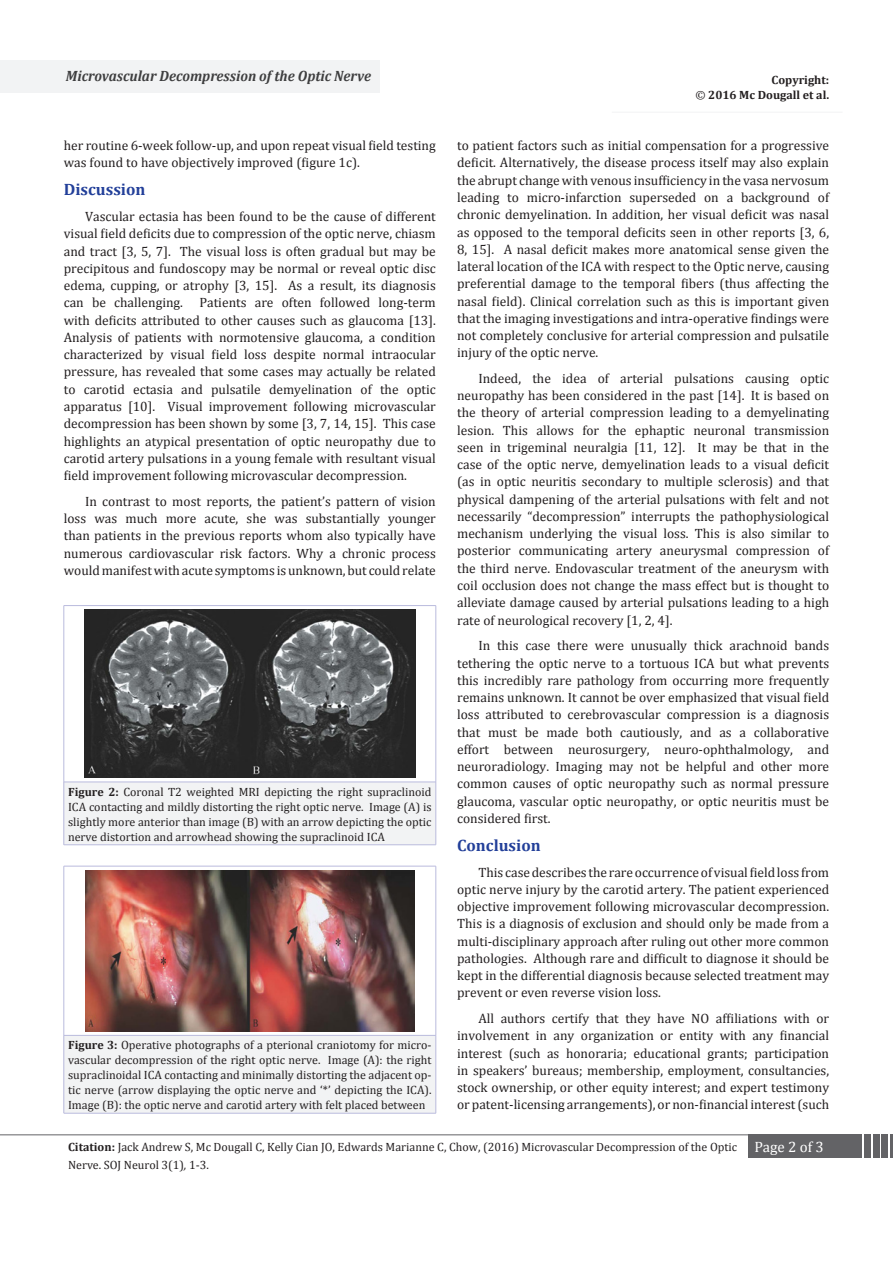
<style>
.page{position:relative;width:893px;height:1263px;background:#fff}
.page>*{position:absolute;margin:0;border:0;box-sizing:border-box;transform-origin:0 0}
.t1{font:700 16.5px "Cambria";color:#223f99}
.t2{font:italic 700 15px "Cambria";color:#3e3e3f;scale:.94 1}
.t3{font:15px "Cambria";color:#fff}
.t4{font:13.5px/17.2px "Cambria";color:#231f20;text-align:justify}
.t5{font:12px/15px "Cambria";color:#231f20;text-align:justify}
.t6{font:700 12px/15px "Cambria";color:#231f20;text-align:right}
.s1{font-weight:400}
.s2{font-weight:700}
.s3{font-style:italic}
</style>
<div class="page">
<hr style="left:0;top:1134px;width:749px;height:1px;background:#636366">
<div style="left:748px;top:1134px;width:114px;height:24px;background:#636366"></div>
<div style="left:864px;top:1134px;width:7px;height:24px;background:#636366"></div>
<div style="left:873px;top:1134px;width:6px;height:24px;background:#636366"></div>
<div style="left:881px;top:1134px;width:7px;height:24px;background:#636366"></div>
<hr style="left:890px;top:1134px;width:3px;height:24px;background:#636366">
<div style="left:0;top:60px;width:380px;height:33px;background:#f2f3f4"></div>
<hr style="left:612px;top:112px;width:230px;height:1px;background:#f2f3f4">
<div style="left:64px;top:782px;width:372px;height:63px;background:#f2f3f4"></div>
<hr style="left:64px;top:605px;width:372px;height:1px;background:#babbdd">
<hr style="left:64px;top:606px;width:1px;height:176px;background:#babbdd">
<hr style="left:436px;top:606px;width:1px;height:176px;background:#babbdd">
<hr style="left:64px;top:782px;width:372px;height:1px;background:#babbdd">
<hr style="left:64px;top:782px;width:1px;height:63px;background:#babbdd">
<hr style="left:436px;top:782px;width:1px;height:63px;background:#babbdd">
<hr style="left:64px;top:844px;width:372px;height:1px;background:#babbdd">
<img style="left:84px;top:610px;width:331px;height:168px">
<div style="left:64px;top:1035px;width:372px;height:78px;background:#f2f3f4"></div>
<hr style="left:64px;top:866px;width:372px;height:1px;background:#babbdd">
<hr style="left:64px;top:866px;width:1px;height:169px;background:#babbdd">
<hr style="left:436px;top:866px;width:1px;height:169px;background:#babbdd">
<hr style="left:64px;top:1035px;width:372px;height:1px;background:#babbdd">
<hr style="left:64px;top:1035px;width:1px;height:78px;background:#babbdd">
<hr style="left:436px;top:1035px;width:1px;height:78px;background:#babbdd">
<hr style="left:64px;top:1113px;width:372px;height:1px;background:#babbdd">
<img style="left:85px;top:870px;width:329px;height:161px">
<p class="t2" style="left:66px;top:65px;width:326px">Microvascular Decompression of the Optic Nerve</p>
<p class="t6" style="left:695px;top:72px;width:135px">Copyright:<br><span class="s1">©</span> 2016 Mc Dougall et al.</p>
<p class="t4" style="left:64px;top:137px;width:374px">her routine 6-week follow-up, and upon repeat visual field testing was found to have objectively improved (figure 1c).</p>
<p class="t1" style="left:64px;top:178px;width:83px">Discussion</p>
<p class="t4" style="left:64px;top:208px;width:374px;text-indent:21px">Vascular ectasia has been found to be the cause of different visual field deficits due to compression of the optic nerve, chiasm and tract [3, 5, 7]. The visual loss is often gradual but may be precipitous and fundoscopy may be normal or reveal optic disc edema, cupping, or atrophy [3, 15]. As a result, its diagnosis can be challenging. Patients are often followed long-term with deficits attributed to other causes such as glaucoma [13].<br>Analysis of patients with normotensive glaucoma, a condition characterized by visual field loss despite normal intraocular pressure, has revealed that some cases may actually be related to carotid ectasia and pulsatile demyelination of the optic apparatus [10]. Visual improvement following microvascular decompression has been shown by some [3, 7, 14, 15]. This case highlights an atypical presentation of optic neuropathy due to carotid artery pulsations in a young female with resultant visual field improvement following microvascular decompression.</p>
<p class="t4" style="left:64px;top:492px;width:374px;text-indent:21px">In contrast to most reports, the patient’s pattern of vision loss was much more acute, she was substantially younger than patients in the previous reports whom also typically have numerous cardiovascular risk factors. Why a chronic process would manifest with acute symptoms is unknown, but could relate</p>
<p class="t4" style="left:457px;top:137px;width:374px">to patient factors such as initial compensation for a progressive deficit. Alternatively, the disease process itself may also explain the abrupt change with venous insufficiency in the vasa nervosum leading to micro-infarction superseded on a background of chronic demyelination. In addition, her visual deficit was nasal as opposed to the temporal deficits seen in other reports [3, 6, 8, 15]. A nasal deficit makes more anatomical sense given the lateral location of the ICA with respect to the Optic nerve, causing preferential damage to the temporal fibers (thus affecting the nasal field). Clinical correlation such as this is important given that the imaging investigations and intra-operative findings were not completely conclusive for arterial compression and pulsatile injury of the optic nerve.</p>
<p class="t4" style="left:457px;top:370px;width:374px;text-indent:21px">Indeed, the idea of arterial pulsations causing optic neuropathy has been considered in the past [14]. It is based on the theory of arterial compression leading to a demyelinating lesion. This allows for the ephaptic neuronal transmission seen in trigeminal neuralgia [11, 12]. It may be that in the case of the optic nerve, demyelination leads to a visual deficit (as in optic neuritis secondary to multiple sclerosis) and that physical dampening of the arterial pulsations with felt and not necessarily “decompression” interrupts the pathophysiological mechanism underlying the visual loss. This is also similar to posterior communicating artery aneurysmal compression of the third nerve. Endovascular treatment of the aneurysm with coil occlusion does not change the mass effect but is thought to alleviate damage caused by arterial pulsations leading to a high rate of neurological recovery [1, 2, 4].</p>
<p class="t4" style="left:457px;top:637px;width:374px;text-indent:21px">In this case there were unusually thick arachnoid bands tethering the optic nerve to a tortuous ICA but what prevents this incredibly rare pathology from occurring more frequently remains unknown. It cannot be over emphasized that visual field loss attributed to cerebrovascular compression is a diagnosis that must be made both cautiously, and as a collaborative effort between neurosurgery, neuro-ophthalmology, and neuroradiology. Imaging may not be helpful and other more common causes of optic neuropathy such as normal pressure glaucoma, vascular optic neuropathy, or optic neuritis must be considered first.</p>
<p class="t1" style="left:457px;top:833px;width:85px">Conclusion</p>
<p class="t4" style="left:457px;top:863px;width:374px;text-indent:21px">This case describes the rare occurrence of visual field loss from optic nerve injury by the carotid artery. The patient experienced objective improvement following microvascular decompression.<br>This is a diagnosis of exclusion and should only be made from a multi-disciplinary approach after ruling out other more common pathologies. Although rare and difficult to diagnose it should be kept in the differential diagnosis because selected treatment may prevent or even reverse vision loss.</p>
<p class="t4" style="left:457px;top:1010px;width:374px;text-indent:21px">All authors certify that they have NO affiliations with or involvement in any organization or entity with any financial interest (such as honoraria; educational grants; participation in speakers’ bureaus; membership, employment, consultancies, stock ownership, or other equity interest; and expert testimony or patent-licensing arrangements), or non-financial interest (such</p>
<p class="t5" style="left:68px;top:784px;width:365px"><span class="s2">Figure 2:</span> Coronal T2 weighted MRI depicting the right supraclinoid ICA contacting and mildly distorting the right optic nerve. Image (A) is slightly more anterior than image (B) with an arrow depicting the optic nerve distortion and arrowhead showing the supraclinoid ICA</p>
<p class="t5" style="left:68px;top:1037px;width:365px"><span class="s2">Figure 3:</span> Operative photographs of a pterional craniotomy for micro&shy;vascular decompression of the right optic nerve. Image (A): the right supraclinoidal ICA contacting and minimally distorting the adjacent op&shy;tic nerve (arrow displaying the optic nerve and ‘*’ depicting the ICA).<br>Image (B): the optic nerve and carotid artery with felt placed between</p>
<p class="t5" style="left:68px;top:1139px;width:671px"><span class="s2">Citation:</span> Jack Andrew S, Mc Dougall C, Kelly Cian JO, Edwards Marianne C, Chow, (2016) Microvascular Decompression of the Optic</p>
<p class="t3" style="left:754px;top:1138px;width:71px">Page 2 of 3</p>
<p class="t5" style="left:68px;top:1157px;width:142px">Nerve. SOJ Neurol 3(1)<span class="s3">,</span> 1-3.</p>
</div>
